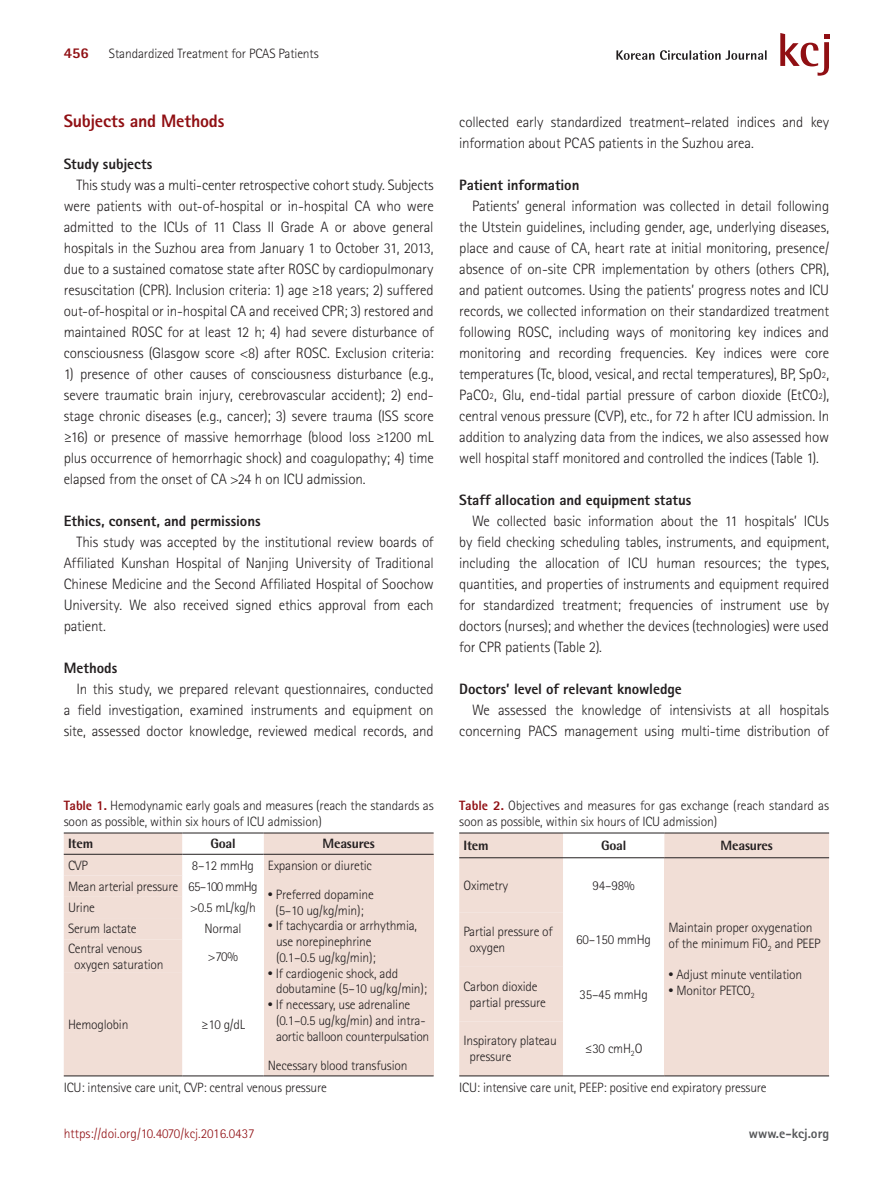
<style>
.page{position:relative;width:893px;height:1191px;background:#fff}
.page>*{position:absolute;margin:0;border:0;box-sizing:border-box;transform-origin:0 0}
.t1{font:800 18px "Rotis Sans Serif Std";letter-spacing:-.01em;color:#900f13}
.t2{font:300 15px/21px "Rotis Sans Serif Std";letter-spacing:-.01em;color:#231f20;text-align:justify}
.t3{font:800 15px "Rotis Sans Serif Std";letter-spacing:-.005em;color:#231f20}
.t4{font:800 15px "Rotis Sans Serif Std";color:#900f13}
.t5{font:300 13.5px/15.8px "Rotis Sans Serif Std";letter-spacing:-.015em;color:#231f20}
.t6{font:300 13.5px "Rotis Sans Serif Std";color:#900f13}
.t7{font:800 13.5px "Rotis Semi Sans Std";letter-spacing:-.015em;color:#231f20}
.t8{font:800 13.5px "Rotis Sans Serif Std";color:#57585a}
.s1{font-weight:800;color:#900f13}
.s2{font-size:10.5px}
.s3{font-size:9px}
</style>
<div class="page">
<svg style="left:616px;top:50px;width:151px;height:10px"></svg>
<svg style="left:780px;top:33px;width:49px;height:43px"></svg>
<svg style="left:264px;top:833px;width:170px;height:21px;background:#e9d7cf"></svg>
<svg style="left:64px;top:833px;width:200px;height:242px"></svg>
<div style="left:264px;top:854px;width:170px;height:222px;background:#f1ded6"></div>
<hr style="left:64px;top:832px;width:118px;height:1px;background:#231f20">
<hr style="left:182px;top:832px;width:82px;height:1px;background:#231f20">
<hr style="left:264px;top:832px;width:170px;height:1px;background:#231f20">
<hr style="left:64px;top:854px;width:118px;height:1px;background:#231f20">
<hr style="left:182px;top:854px;width:82px;height:1px;background:#231f20">
<hr style="left:264px;top:854px;width:170px;height:1px;background:#231f20">
<hr style="left:64px;top:1075px;width:118px;height:1px;background:#231f20">
<hr style="left:182px;top:1075px;width:82px;height:1px;background:#231f20">
<hr style="left:264px;top:1075px;width:170px;height:1px;background:#231f20">
<div style="left:664px;top:833px;width:165px;height:24px;background:#f1ded6"></div>
<svg style="left:459px;top:833px;width:205px;height:242px"></svg>
<div style="left:664px;top:857px;width:165px;height:219px;background:#f1ded6"></div>
<hr style="left:459px;top:832px;width:104px;height:1px;background:#231f20">
<hr style="left:563px;top:832px;width:101px;height:1px;background:#231f20">
<hr style="left:664px;top:832px;width:165px;height:1px;background:#231f20">
<hr style="left:459px;top:857px;width:104px;height:1px;background:#231f20">
<hr style="left:563px;top:857px;width:101px;height:1px;background:#231f20">
<hr style="left:664px;top:857px;width:165px;height:1px;background:#231f20">
<hr style="left:459px;top:1075px;width:104px;height:1px;background:#231f20">
<hr style="left:563px;top:1075px;width:101px;height:1px;background:#231f20">
<hr style="left:664px;top:1075px;width:165px;height:1px;background:#231f20">
<p class="t4" style="left:64px;top:44px;width:27px">456</p>
<p class="t5" style="left:109px;top:45px;width:211px">Standardized Treatment for PCAS Patients</p>
<p class="t1" style="left:64px;top:109px;width:162px">Subjects and Methods</p>
<p class="t3" style="left:64px;top:154px;width:90px">Study subjects</p>
<p class="t2" style="left:64px;top:174px;width:371px;text-indent:13px">This study was a multi-center retrospective cohort study. Subjects were patients with out-of-hospital or in-hospital CA who were admitted to the ICUs of 11 Class II Grade A or above general hospitals in the Suzhou area from January 1 to October 31, 2013, due to a sustained comatose state after ROSC by cardiopulmonary resuscitation (CPR). Inclusion criteria: 1) age ≥18 years; 2) suffered out-of-hospital or in-hospital CA and received CPR; 3) restored and maintained ROSC for at least 12 h; 4) had severe disturbance of consciousness (Glasgow score &lt;8) after ROSC. Exclusion criteria:</p>
<p class="t2" style="left:64px;top:363px;width:371px">1) presence of other causes of consciousness disturbance (e.g., severe traumatic brain injury, cerebrovascular accident); 2) end&shy;stage chronic diseases (e.g., cancer); 3) severe trauma (ISS score ≥16) or presence of massive hemorrhage (blood loss ≥1200 mL plus occurrence of hemorrhagic shock) and coagulopathy; 4) time elapsed from the onset of CA &gt;24 h on ICU admission.</p>
<p class="t3" style="left:64px;top:511px;width:198px">Ethics, consent, and permissions</p>
<p class="t2" style="left:64px;top:531px;width:371px;text-indent:13px">This study was accepted by the institutional review boards of Affiliated Kunshan Hospital of Nanjing University of Traditional Chinese Medicine and the Second Affiliated Hospital of Soochow University. We also received signed ethics approval from each patient.</p>
<p class="t3" style="left:64px;top:658px;width:55px">Methods</p>
<p class="t2" style="left:64px;top:678px;width:371px;text-indent:13px">In this study, we prepared relevant questionnaires, conducted a field investigation, examined instruments and equipment on site, assessed doctor knowledge, reviewed medical records, and</p>
<p class="t5" style="left:64px;top:797px;width:371px;line-height:16.2px"><span class="s1">Table 1.</span> Hemodynamic early goals and measures (reach the standards as soon as possible, within six hours of ICU admission)</p>
<p class="t7" style="left:68px;top:835px;width:27px">Item</p>
<p class="t7" style="left:210px;top:835px;width:27px">Goal</p>
<p class="t7" style="left:323px;top:835px;width:54px">Measures</p>
<p class="t5" style="left:68px;top:857px;width:21px">CVP</p>
<p class="t5" style="left:192px;top:857px;width:182px">8–12 mmHg Expansion or diuretic</p>
<p class="t5" style="left:268px;top:886px;width:107px;text-align:center"><span class="s2">•</span> Preferred dopamine (5–10 ug/kg/min);</p>
<p class="t5" style="left:276px;top:918px;width:143px;text-indent:-8px"><span class="s2">•</span> If tachycardia or arrhythmia, use norepinephrine<br>(0.1–0.5 ug/kg/min);</p>
<p class="t5" style="left:276px;top:965px;width:152px;text-indent:-8px"><span class="s2">•</span> If cardiogenic shock, add dobutamine (5–10 ug/kg/min);</p>
<p class="t5" style="left:276px;top:996px;width:155px;text-indent:-8px"><span class="s2">•</span> If necessary, use adrenaline (0.1–0.5 ug/kg/min) and intra&shy;aortic balloon counterpulsation</p>
<p class="t5" style="left:268px;top:1057px;width:141px">Necessary blood transfusion</p>
<p class="t5" style="left:68px;top:875px;width:191px;line-height:21.3px">Mean arterial pressure 65–100 mmHg<br>Urine</p>
<p class="t5" style="left:190px;top:899px;width:67px">&gt;0.5 mL/kg/h</p>
<p class="t5" style="left:68px;top:921px;width:70px">Serum lactate</p>
<p class="t5" style="left:205px;top:921px;width:38px">Normal</p>
<p class="t5" style="left:74px;top:940px;width:91px;text-indent:-6px">Central venous oxygen saturation</p>
<p class="t5" style="left:208px;top:948px;width:32px">&gt;70%</p>
<p class="t5" style="left:68px;top:1016px;width:62px">Hemoglobin</p>
<p class="t5" style="left:201px;top:1016px;width:46px">≥10 g/dL</p>
<p class="t5" style="left:64px;top:1079px;width:265px">ICU: intensive care unit, CVP: central venous pressure</p>
<p class="t2" style="left:459px;top:111px;width:371px">collected early standardized treatment–related indices and key information about PCAS patients in the Suzhou area.</p>
<p class="t3" style="left:459px;top:175px;width:122px">Patient information</p>
<p class="t2" style="left:459px;top:195px;width:371px;text-indent:13px">Patients’ general information was collected in detail following the Utstein guidelines, including gender, age, underlying diseases, place and cause of CA, heart rate at initial monitoring, presence/ absence of on-site CPR implementation by others (others CPR), and patient outcomes. Using the patients’ progress notes and ICU records, we collected information on their standardized treatment following ROSC, including ways of monitoring key indices and monitoring and recording frequencies. Key indices were core temperatures (Tc, blood, vesical, and rectal temperatures), BP, SpO<span class="s3">2</span>, PaCO<span class="s3">2</span>, Glu, end-tidal partial pressure of carbon dioxide (EtCO<span class="s3">2</span>), central venous pressure (CVP), etc., for 72 h after ICU admission. In addition to analyzing data from the indices, we also assessed how well hospital staff monitored and controlled the indices (Table 1).</p>
<p class="t3" style="left:459px;top:490px;width:234px">Staff allocation and equipment status</p>
<p class="t2" style="left:459px;top:510px;width:371px;text-indent:13px">We collected basic information about the 11 hospitals’ ICUs by field checking scheduling tables, instruments, and equipment, including the allocation of ICU human resources; the types, quantities, and properties of instruments and equipment required for standardized treatment; frequencies of instrument use by doctors (nurses); and whether the devices (technologies) were used for CPR patients (Table 2).</p>
<p class="t3" style="left:459px;top:679px;width:224px">Doctors’ level of relevant knowledge</p>
<p class="t2" style="left:459px;top:699px;width:371px;text-align:right">We assessed the knowledge of intensivists at all hospitals concerning PACS management using multi-time distribution of</p>
<p class="t5" style="left:459px;top:797px;width:371px;line-height:16.2px"><span class="s1">Table 2.</span> Objectives and measures for gas exchange (reach standard as soon as possible, within six hours of ICU admission)</p>
<p class="t7" style="left:463px;top:836px;width:27px">Item</p>
<p class="t7" style="left:601px;top:836px;width:27px">Goal</p>
<p class="t7" style="left:721px;top:836px;width:54px">Measures</p>
<p class="t5" style="left:463px;top:877px;width:46px">Oximetry</p>
<p class="t5" style="left:593px;top:877px;width:43px">94–98%</p>
<p class="t5" style="left:668px;top:919px;width:154px">Maintain proper oxygenation of the minimum FiO<sub>2</sub> and PEEP</p>
<p class="t5" style="left:668px;top:967px;width:135px"><span class="s2">•</span> Adjust minute ventilation</p>
<p class="t5" style="left:668px;top:982px;width:88px"><span class="s2">•</span> Monitor PETCO<sub>2</sub></p>
<p class="t5" style="left:470px;top:924px;width:85px;text-indent:-6px">Partial pressure of oxygen</p>
<p class="t5" style="left:576px;top:931px;width:76px">60–150 mmHg</p>
<p class="t5" style="left:470px;top:978px;width:78px;text-indent:-6px">Carbon dioxide partial pressure</p>
<p class="t5" style="left:579px;top:986px;width:70px">35–45 mmHg</p>
<p class="t5" style="left:470px;top:1033px;width:89px;text-indent:-6px">Inspiratory plateau pressure</p>
<p class="t5" style="left:585px;top:1041px;width:59px">≤30 cmH<sub>2</sub>O</p>
<p class="t5" style="left:459px;top:1079px;width:309px">ICU: intensive care unit, PEEP: positive end expiratory pressure</p>
<p class="t6" style="left:64px;top:1125px;width:192px">https://doi.org/10.4070/kcj.2016.0437</p>
<p class="t8" style="left:749px;top:1124px;width:82px">www.e-kcj.org</p>
</div>
